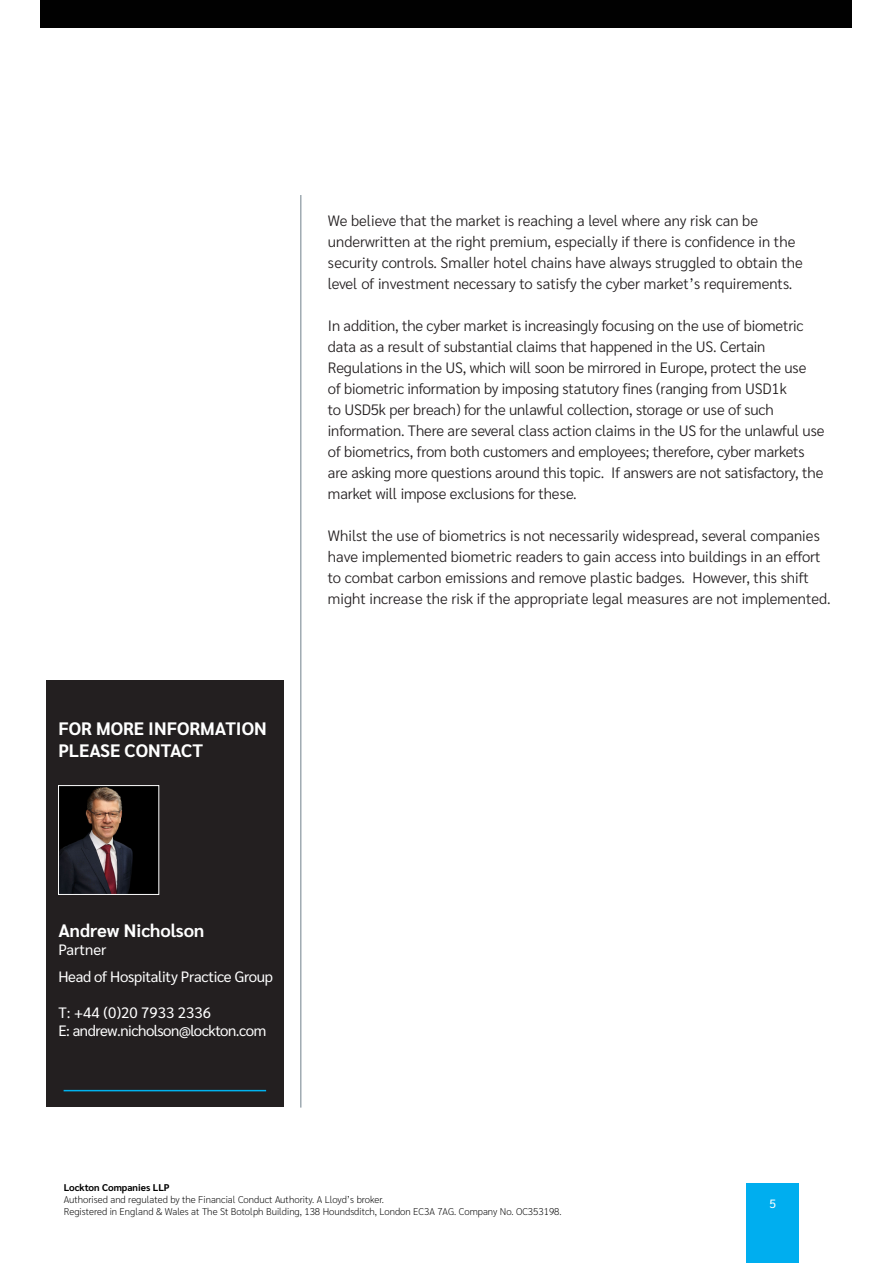
<style>
.page{position:relative;width:893px;height:1263px;background:#fff}
.page>*{position:absolute;margin:0;border:0;box-sizing:border-box;transform-origin:0 0}
.Table_Body_Left{font:700 18px/22.5px "Sarabun";color:#fff}
.Body_Text_Print{font:300 15px/21px "Sarabun";letter-spacing:-.01em;color:#231f20}
.Table_Body_Left-2{font:15px "Sarabun";letter-spacing:-.02em;color:#fff}
.Table_Body_Left-3{font:15px "Sarabun";color:#fff}
.t1{font:12px "Sarabun";color:#fff}
.t2{font:200 9.75px/12px "Sarabun";color:#010101}
.s1{font-weight:700}
</style>
<div class="page">
<div style="left:746px;top:1183px;width:53px;height:80px;background:#00aeef"></div>
<hr style="left:300px;top:195px;width:2px;height:912px;background:#9faab2">
<div style="left:46px;top:680px;width:238px;height:427px;background:#231f20"></div>
<img style="left:60px;top:787px;width:97px;height:106px">
<div style="left:58px;top:785px;width:101px;height:110px;border:1px solid #fff"></div>
<hr style="left:64px;top:1090px;width:202px;height:1px;background:#00b3ef">
<div style="left:40px;top:0;width:812px;height:28px;background:#010101"></div>
<p class="Table_Body_Left" style="left:58px;top:717px;width:210px">FOR MORE INFORMATION<br>PLEASE CONTACT</p>
<p class="Body_Text_Print" style="left:328px;top:210px;width:476px">We believe that the market is reaching a level where any risk can be underwritten at the right premium, especially if there is confidence in the security controls. Smaller hotel chains have always struggled to obtain the level of investment necessary to satisfy the cyber market’s requirements.</p>
<p class="Body_Text_Print" style="left:328px;top:315px;width:498px">In addition, the cyber market is increasingly focusing on the use of biometric data as a result of substantial claims that happened in the US. Certain Regulations in the US, which will soon be mirrored in Europe, protect the use<br>of biometric information by imposing statutory fines (ranging from USD1k<br>to USD5k per breach) for the unlawful collection, storage or use of such information. There are several class action claims in the US for the unlawful use of biometrics, from both customers and employees; therefore, cyber markets are asking more questions around this topic. If answers are not satisfactory, the market will impose exclusions for these.</p>
<p class="Body_Text_Print" style="left:328px;top:525px;width:504px">Whilst the use of biometrics is not necessarily widespread, several companies have implemented biometric readers to gain access into buildings in an effort to combat carbon emissions and remove plastic badges. However, this shift might increase the risk if the appropriate legal measures are not implemented.</p>
<p class="Table_Body_Left" style="left:58px;top:919px;width:148px">Andrew Nicholson</p>
<p class="Table_Body_Left-3" style="left:58px;top:941px;width:50px">Partner</p>
<p class="Table_Body_Left-2" style="left:58px;top:968px;width:216px">Head of Hospitality Practice Group</p>
<p class="Table_Body_Left-3" style="left:58px;top:1004px;width:154px">T: +44 (0)20 7933 2336</p>
<p class="Table_Body_Left-2" style="left:58px;top:1022px;width:209px">E: andrew.nicholson@lockton.com</p>
<p class="t2" style="left:64px;top:1182px;width:499px"><span class="s1">Lockton Companies LLP<br></span>Authorised and regulated by the Financial Conduct Authority. A Lloyd’s broker.<br>Registered in England &amp; Wales at The St Botolph Building, 138 Houndsditch, London EC3A 7AG. Company No. OC353198.</p>
<p class="t1" style="left:769px;top:1196px;width:8px">5</p>
</div>
